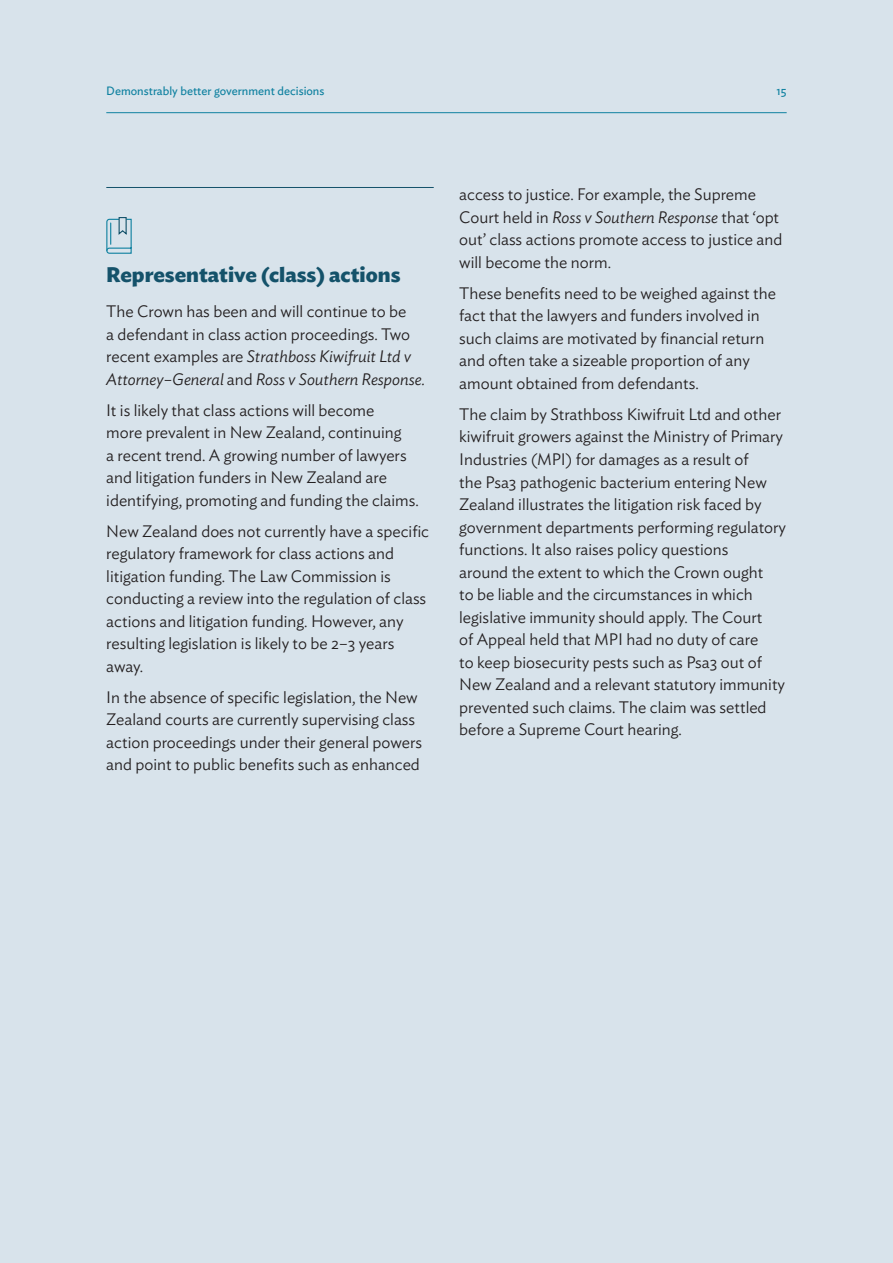
<style>
.page{position:relative;width:893px;height:1263px;background:#d8e3eb}
.page>*{position:absolute;margin:0;border:0;box-sizing:border-box;transform-origin:0 0}
.t1{font:700 21px "Ideal Sans";color:#14526a}
.t2{font:300 16.5px/22.5px "Ideal Sans";color:#231f20}
.t3{font:12px "Ideal Sans";color:#0f81a0}
.s1{font-style:italic}
</style>
<div class="page">
<hr style="left:106px;top:112px;width:681px;height:1px;background:#0f81a0">
<hr style="left:106px;top:187px;width:328px;height:1px;background:#14526a">
<svg style="left:106px;top:217px;width:26px;height:37px"></svg>
<p class="t3" style="left:106px;top:81px;width:220px">Demonstrably better government decisions</p>
<p class="t3" style="left:776px;top:81px;width:12px">15</p>
<p class="t1" style="left:106px;top:258px;width:296px">Representative (class) actions</p>
<p class="t2" style="left:106px;top:299px;width:320px">The Crown has been and will continue to be<br>a defendant in class action proceedings. Two recent examples are <span class="s1">Strathboss Kiwifruit Ltd v Attorney–General</span> and <span class="s1">Ross v Southern Response.</span></p>
<p class="t2" style="left:106px;top:397px;width:314px">It is likely that class actions will become<br>more prevalent in New Zealand, continuing<br>a recent trend. A growing number of lawyers and litigation funders in New Zealand are identifying, promoting and funding the claims.</p>
<p class="t2" style="left:106px;top:518px;width:324px">New Zealand does not currently have a specific regulatory framework for class actions and litigation funding. The Law Commission is conducting a review into the regulation of class actions and litigation funding. However, any resulting legislation is likely to be 2–3 years away.</p>
<p class="t2" style="left:106px;top:684px;width:317px">In the absence of specific legislation, the New Zealand courts are currently supervising class action proceedings under their general powers and point to public benefits such as enhanced</p>
<p class="t2" style="left:459px;top:182px;width:325px">access to justice. For example, the Supreme Court held in <span class="s1">Ross v Southern Response</span> that ‘opt out’ class actions promote access to justice and will become the norm.</p>
<p class="t2" style="left:459px;top:280px;width:318px">These benefits need to be weighed against the fact that the lawyers and funders involved in such claims are motivated by financial return and often take a sizeable proportion of any amount obtained from defendants.</p>
<p class="t2" style="left:459px;top:402px;width:328px">The claim by Strathboss Kiwifruit Ltd and other kiwifruit growers against the Ministry of Primary Industries (MPI) for damages as a result of<br>the Psa3 pathogenic bacterium entering New Zealand illustrates the litigation risk faced by government departments performing regulatory functions. It also raises policy questions<br>around the extent to which the Crown ought<br>to be liable and the circumstances in which legislative immunity should apply. The Court<br>of Appeal held that MPI had no duty of care<br>to keep biosecurity pests such as Psa3 out of New Zealand and a relevant statutory immunity prevented such claims. The claim was settled before a Supreme Court hearing.</p>
</div>
